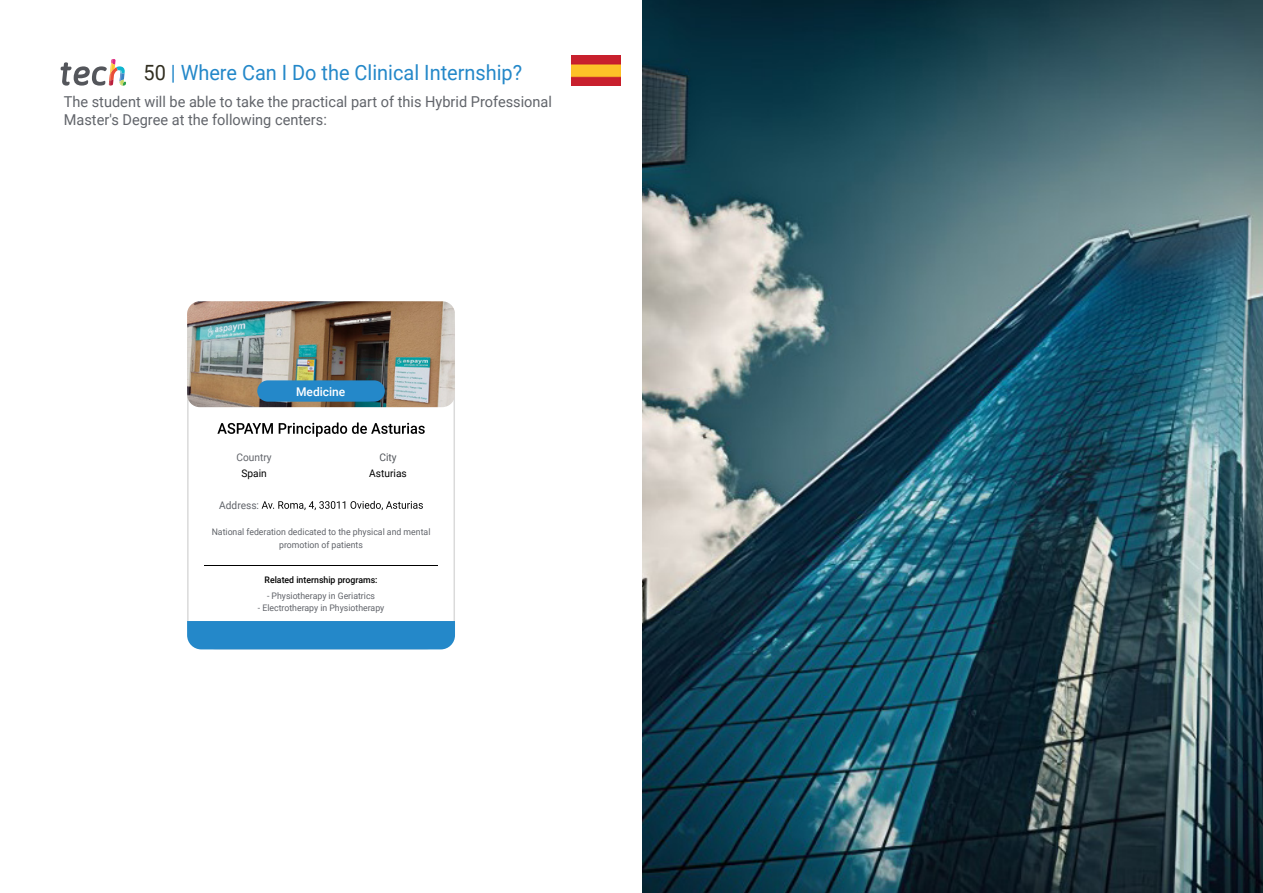
<style>
.page{position:relative;width:1263px;height:893px;background:#fff}
.page>*{position:absolute;margin:0;border:0;box-sizing:border-box;transform-origin:0 0}
.t1{font:21px "Roboto";color:#2488c9;scale:.95 1}
.t2{font:15px/18px "Roboto";color:#61646a}
.t3{font:500 12px "Roboto";color:#fff}
.t4{font:10.5px "Roboto";color:#61646a}
.t5{font:10.5px "Roboto";color:#000}
.t6{font:10.5px "Roboto";color:#52555b}
.t7{font:9px/13.5px "Roboto";color:#61646a;text-align:center}
.t8{font:500 9px "Roboto";color:#000}
.s1{color:#312e20}
</style>
<div class="page">
<img style="left:642px;top:0;width:621px;height:893px">
<svg style="left:61px;top:59px;width:65px;height:27px"></svg>
<img style="left:571px;top:56px;width:50px;height:29px">
<svg style="left:187px;top:407px;width:268px;height:243px"></svg>
<img style="left:187px;top:301px;width:268px;height:106px">
<div style="left:257px;top:380px;width:128px;height:22px;background:#2488c9;border-radius:11px"></div>
<div style="left:187px;top:621px;width:268px;height:28px;background:#2488c9"></div>
<hr style="left:204px;top:565px;width:234px;height:1px;background:#000">
<svg style="left:217px;top:422px;width:208px;height:15px"></svg>
<svg style="left:262px;top:501px;width:161px;height:9px"></svg>
<h1 class="t1" style="left:144px;top:57px;width:400px"><span class="s1">50</span> | Where Can I Do the Clinical Internship?</h1>
<h2 class="t2" style="left:64px;top:93px;width:490px">The student will be able to take the practical part of this Hybrid Professional<br>Master's Degree at the following centers:</h2>
<p class="t4" style="left:236px;top:450px;width:37px">Country</p>
<p class="t5" style="left:241px;top:466px;width:27px">Spain</p>
<h3 class="t3" style="left:296px;top:383px;width:51px">Medicine</h3>
<p class="t6" style="left:379px;top:450px;width:19px">City</p>
<p class="t5" style="left:369px;top:466px;width:39px">Asturias</p>
<p class="t4" style="left:219px;top:498px;width:41px">Address:</p>
<p class="t7" style="left:212px;top:524px;width:220px">National federation dedicated to the physical and mental promotion of patients</p>
<p class="t8" style="left:265px;top:573px;width:114px">Related internship programs:</p>
<p class="t7" style="left:267px;top:589px;width:110px">- Physiotherapy in Geriatrics</p>
<p class="t7" style="left:258px;top:601px;width:128px">- Electrotherapy in Physiotherapy</p>
</div>
